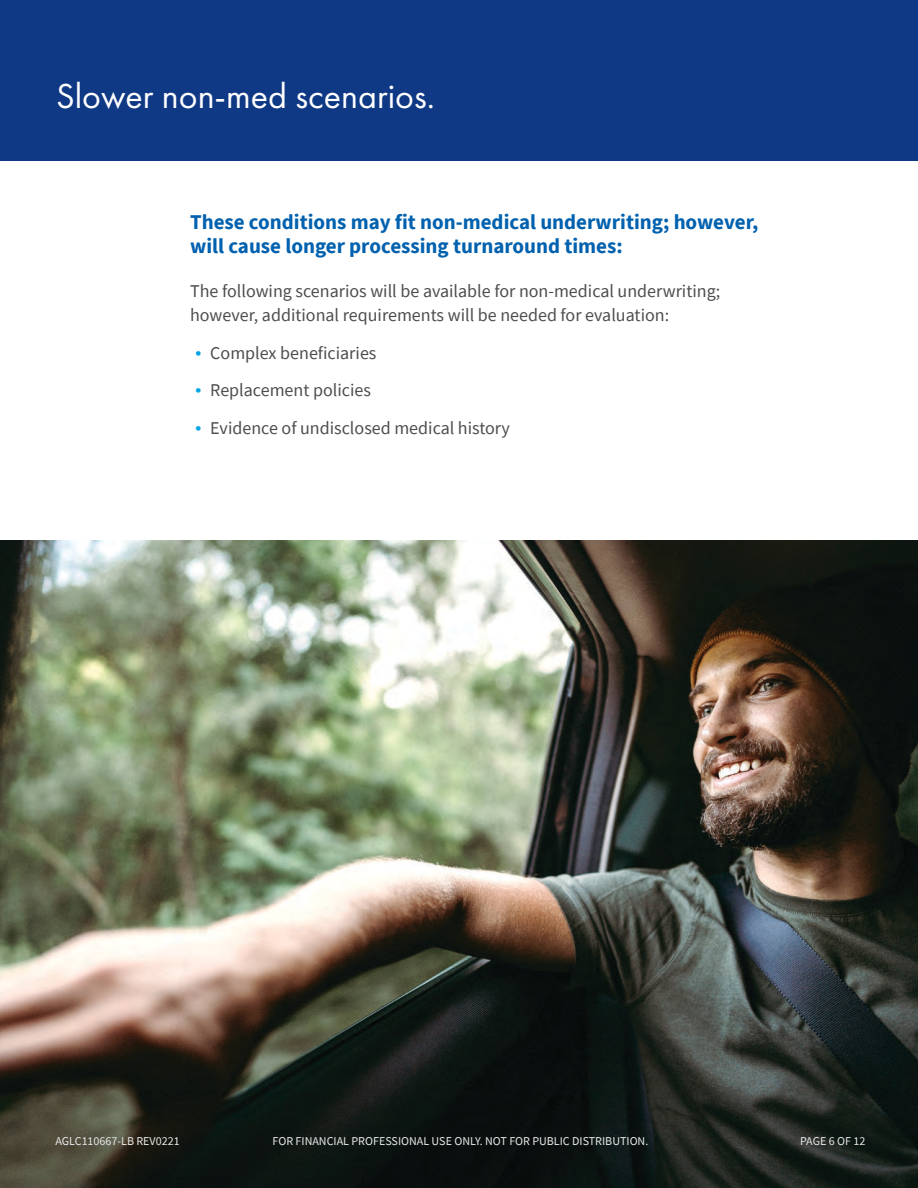
<style>
.page{position:relative;width:918px;height:1188px;background:#fff}
.page>*{position:absolute;margin:0;border:0;box-sizing:border-box;transform-origin:0 0}
.Fut_PT_Bold_Headline{font:36px "Futura PT";color:#fff}
.Fut_PT_Bold_Headline-2{font:700 21px/24px "Source Sans Pro";color:#0061af}
.Fut_PT_Book_Body_Cop{font:18px/24px "Source Sans Pro";color:#4d4d4f}
.t1{font:12px "Source Sans Pro";color:#e7e8e8}
.s1{font-family:"Futura PT";font-size:16.5px;color:#00a4e4}
</style>
<div class="page">
<img style="left:0;top:540px;width:918px;height:648px">
<div style="left:0;top:0;width:918px;height:160px;background:#103985"></div>
<p class="Fut_PT_Bold_Headline" style="left:56px;top:75px;width:380px">Slower non-med scenarios.</p>
<p class="Fut_PT_Bold_Headline-2" style="left:190px;top:210px;width:570px">These conditions may fit non-medical underwriting; however, will cause longer processing turnaround times:</p>
<p class="Fut_PT_Book_Body_Cop" style="left:190px;top:279px;width:532px">The following scenarios will be available for non-medical underwriting; however, additional requirements will be needed for evaluation:</p>
<p class="Fut_PT_Book_Body_Cop" style="left:190px;top:341px;width:188px"><span class="s1">•</span> Complex beneficiaries</p>
<p class="Fut_PT_Book_Body_Cop" style="left:190px;top:378px;width:182px"><span class="s1">•</span> Replacement policies</p>
<p class="Fut_PT_Book_Body_Cop" style="left:190px;top:416px;width:321px"><span class="s1">•</span> Evidence of undisclosed medical history</p>
<p class="t1" style="left:56px;top:1133px;width:126px">AGLC110667-LB REV0221</p>
<p class="t1" style="left:273px;top:1133px;width:377px">FOR FINANCIAL PROFESSIONAL USE ONLY. NOT FOR PUBLIC DISTRIBUTION.</p>
<p class="t1" style="left:800px;top:1133px;width:67px">PAGE 6 OF 12</p>
</div>
